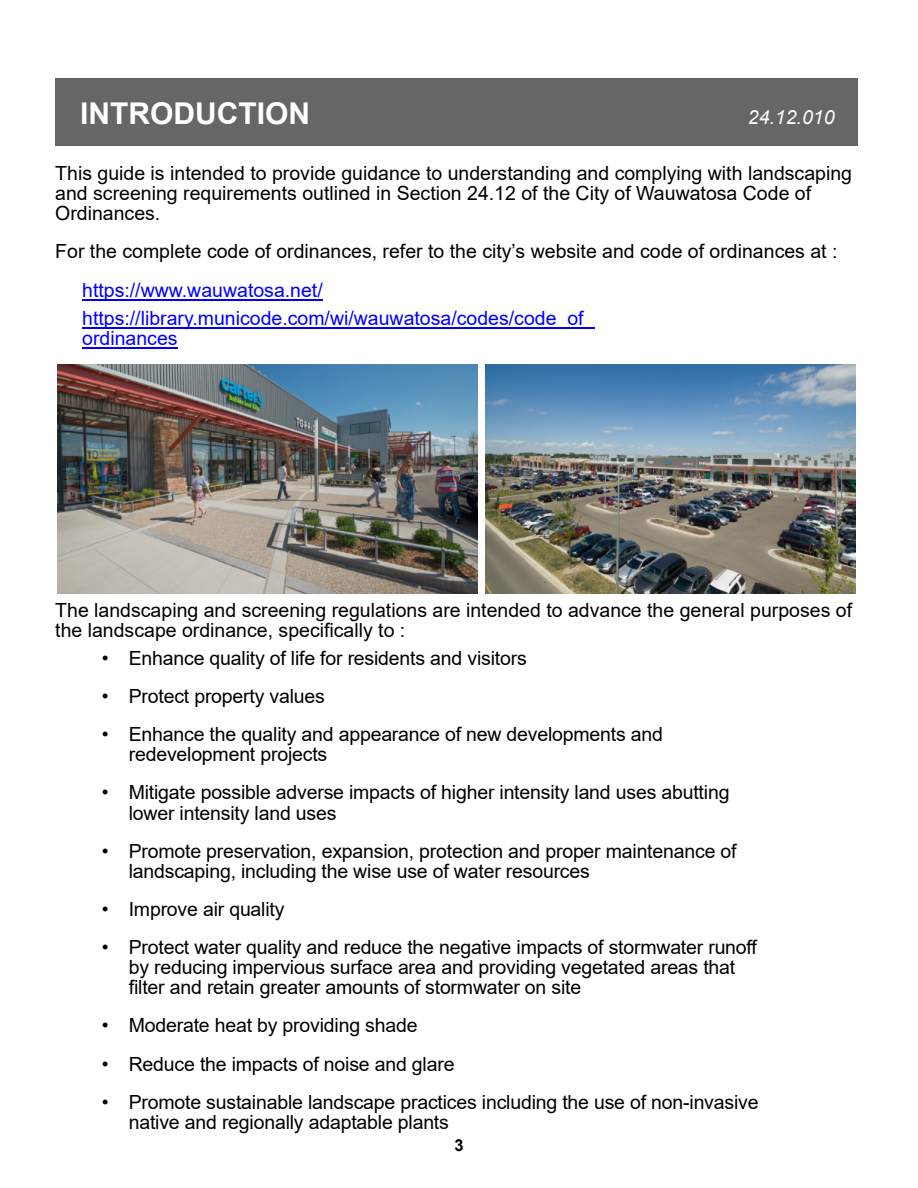
<style>
.page{position:relative;width:918px;height:1188px;background:#fff}
.page>*{position:absolute;margin:0;border:0;box-sizing:border-box;transform-origin:0 0}
.t1{font:700 30px "Arial";color:#fff}
.t2{font:19.5px/20.1px "Arial";letter-spacing:-.01em;color:#000}
.t3{font:19.5px/27.9px "Arial";color:#00f}
.t4{font:italic 19.5px "Arial";color:#fff}
.t5{font:700 16.5px "Arial";color:#000}
</style>
<div class="page">
<div style="left:55px;top:79px;width:803px;height:67px;background:#666"></div>
<hr style="left:82px;top:299px;width:241px;height:2px;background:#00f">
<hr style="left:82px;top:327px;width:513px;height:1px;background:#00f">
<hr style="left:82px;top:347px;width:96px;height:2px;background:#00f">
<img style="left:57px;top:364px;width:420px;height:230px">
<img style="left:485px;top:364px;width:370px;height:230px">
<h1 class="t1" style="left:80px;top:102px;width:231px">INTRODUCTION</h1>
<p class="t4" style="left:748px;top:109px;width:88px">24.12.010</p>
<p class="t2" style="left:55px;top:164px;width:798px">This guide is intended to provide guidance to understanding and complying with landscaping and screening requirements outlined in Section 24.12 of the City of Wauwatosa Code of<br>Ordinances.</p>
<p class="t2" style="left:55px;top:243px;width:784px">For the complete code of ordinances, refer to the city’s website and code of ordinances at :</p>
<p class="t3" style="left:82px;top:278px;width:514px">https://www.wauwatosa.net/ https://library.municode.com/wi/wauwatosa/codes/code_of_</p>
<p class="t3" style="left:82px;top:326px;width:97px">ordinances</p>
<p class="t2" style="left:55px;top:602px;width:798px">The landscaping and screening regulations are intended to advance the general purposes of the landscape ordinance, specifically to :</p>
<p class="t2" style="left:102px;top:650px;width:427px">• Enhance quality of life for residents and visitors</p>
<p class="t2" style="left:102px;top:688px;width:225px">• Protect property values</p>
<p class="t2" style="left:129px;top:726px;width:536px;text-indent:-27px">• Enhance the quality and appearance of new developments and redevelopment projects</p>
<p class="t2" style="left:129px;top:784px;width:602px;text-indent:-27px">• Mitigate possible adverse impacts of higher intensity land uses abutting lower intensity land uses</p>
<p class="t2" style="left:129px;top:843px;width:609px;text-indent:-27px">• Promote preservation, expansion, protection and proper maintenance of landscaping, including the wise use of water resources</p>
<p class="t2" style="left:102px;top:901px;width:184px">• Improve air quality</p>
<p class="t2" style="left:129px;top:939px;width:630px;text-indent:-27px">• Protect water quality and reduce the negative impacts of stormwater runoff by reducing impervious surface area and providing vegetated areas that filter and retain greater amounts of stormwater on site</p>
<p class="t2" style="left:102px;top:1017px;width:317px">• Moderate heat by providing shade</p>
<p class="t2" style="left:102px;top:1056px;width:354px">• Reduce the impacts of noise and glare</p>
<p class="t2" style="left:129px;top:1094px;width:631px;text-indent:-27px">• Promote sustainable landscape practices including the use of non-invasive native and regionally adaptable plants</p>
<p class="t5" style="left:454px;top:1139px;width:11px">3</p>
</div>
